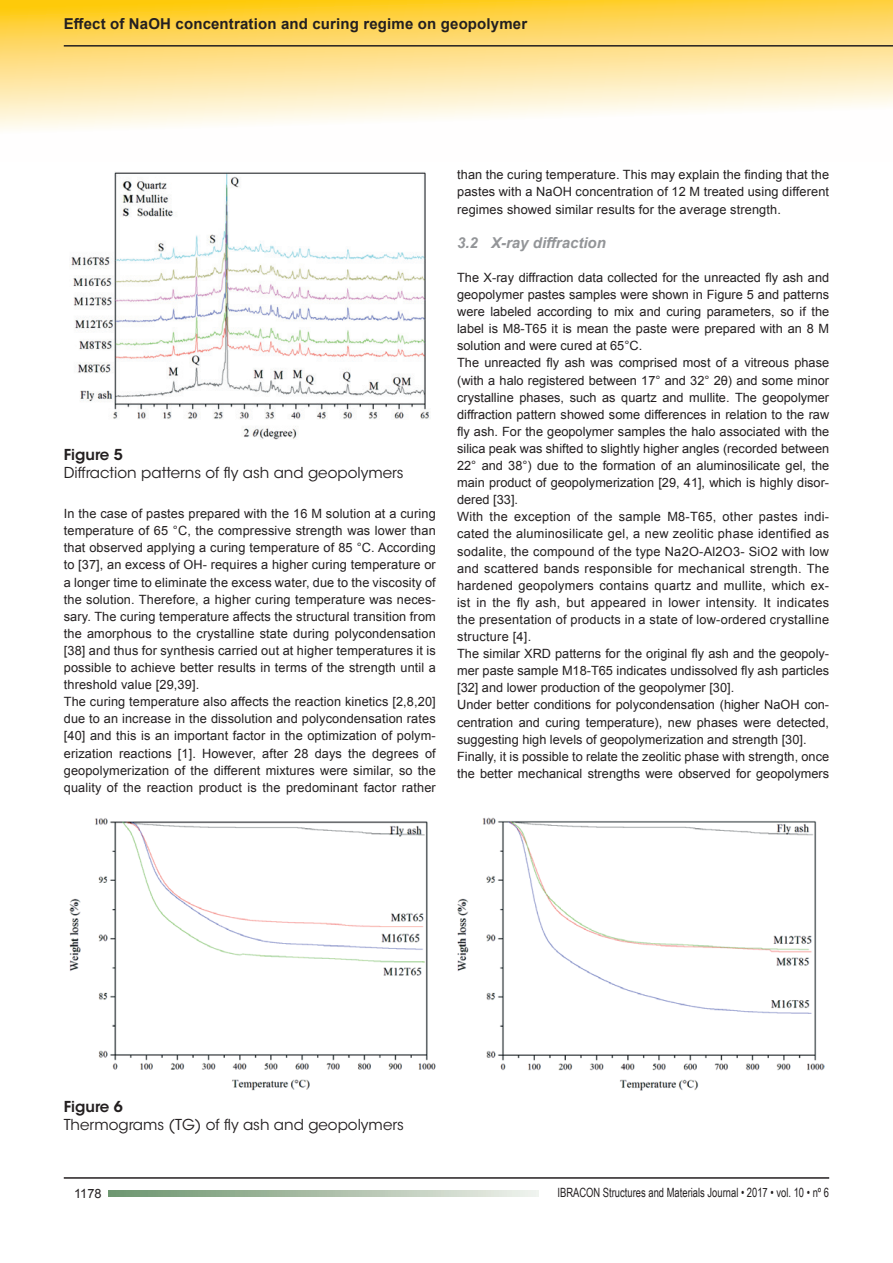
<style>
.page{position:relative;width:893px;height:1263px;background:#fff}
.page>*{position:absolute;margin:0;border:0;box-sizing:border-box;transform-origin:0 0}
.t1{font:15px "ITC Avant Garde Std";color:#231f20}
.t2{font:700 15px "Arial";letter-spacing:.01em;color:#231f20}
.t3{font:italic 700 15px "Arial";color:#939598}
.t4{font:600 15px "ITC Avant Garde Std";color:#231f20}
.t5{font:12.75px/17.1px "Arial";letter-spacing:.01em;color:#231f20}
.t6{font:12.75px "Arial Narrow";color:#231f20;scale:.9 1}
</style>
<div class="page">
<svg style="left:0;top:0;width:893px;height:130px;background:#fee498"></svg>
<hr style="left:64px;top:1177px;width:765px;height:2px;background:#231f20">
<hr style="left:64px;top:45px;width:829px;height:2px;background:#231f20">
<svg style="left:108px;top:1190px;width:431px;height:6px;background:#acc0aa"></svg>
<img style="left:71px;top:172px;width:359px;height:267px">
<img style="left:69px;top:817px;width:756px;height:274px">
<p class="t2" style="left:64px;top:13px;width:465px">Effect of NaOH concentration and curing regime on geopolymer</p>
<p class="t4" style="left:64px;top:445px;width:61px">Figure 5</p>
<p class="t1" style="left:64px;top:463px;width:341px">Diffraction patterns of fly ash and geopolymers</p>
<p class="t5" style="left:64px;top:505px;width:374px">In the case of pastes prepared with the 16 M solution at a curing temperature of 65 °C, the compressive strength was lower than that observed applying a curing temperature of 85 °C. According to [37], an excess of OH- requires a higher curing temperature or a longer time to eliminate the excess water, due to the viscosity of the solution. Therefore, a higher curing temperature was neces&shy;sary. The curing temperature affects the structural transition from the amorphous to the crystalline state during polycondensation [38] and thus for synthesis carried out at higher temperatures it is possible to achieve better results in terms of the strength until a threshold value [29,39].<br>The curing temperature also affects the reaction kinetics [2,8,20] due to an increase in the dissolution and polycondensation rates [40] and this is an important factor in the optimization of polym&shy;erization reactions [1]. However, after 28 days the degrees of geopolymerization of the different mixtures were similar, so the quality of the reaction product is the predominant factor rather</p>
<p class="t5" style="left:457px;top:166px;width:374px;text-align:justify">than the curing temperature. This may explain the finding that the pastes with a NaOH concentration of 12 M treated using different regimes showed similar results for the average strength.</p>
<p class="t3" style="left:457px;top:232px;width:150px">3.2 X-ray diffraction</p>
<p class="t5" style="left:457px;top:269px;width:374px">The X-ray diffraction data collected for the unreacted fly ash and geopolymer pastes samples were shown in Figure 5 and patterns were labeled according to mix and curing parameters, so if the label is M8-T65 it is mean the paste were prepared with an 8 M solution and were cured at 65°C.<br>The unreacted fly ash was comprised most of a vitreous phase (with a halo registered between 17° and 32° 2θ) and some minor crystalline phases, such as quartz and mullite. The geopolymer diffraction pattern showed some differences in relation to the raw fly ash. For the geopolymer samples the halo associated with the silica peak was shifted to slightly higher angles (recorded between 22° and 38°) due to the formation of an aluminosilicate gel, the main product of geopolymerization [29, 41], which is highly disor&shy;dered [33].<br>With the exception of the sample M8-T65, other pastes indi&shy;cated the aluminosilicate gel, a new zeolitic phase identified as sodalite, the compound of the type Na2O-Al2O3- SiO2 with low and scattered bands responsible for mechanical strength. The hardened geopolymers contains quartz and mullite, which ex&shy;ist in the fly ash, but appeared in lower intensity. It indicates the presentation of products in a state of low-ordered crystalline structure [4].<br>The similar XRD patterns for the original fly ash and the geopoly&shy;mer paste sample M18-T65 indicates undissolved fly ash particles [32] and lower production of the geopolymer [30].<br>Under better conditions for polycondensation (higher NaOH con&shy;centration and curing temperature), new phases were detected, suggesting high levels of geopolymerization and strength [30].<br>Finally, it is possible to relate the zeolitic phase with strength, once the better mechanical strengths were observed for geopolymers</p>
<p class="t4" style="left:64px;top:1097px;width:61px">Figure 6</p>
<p class="t1" style="left:64px;top:1116px;width:342px">Thermograms (TG) of fly ash and geopolymers</p>
<p class="t5" style="left:74px;top:1185px;width:29px">1178</p>
<p class="t6" style="left:557px;top:1183px;width:303px">IBRACON Structures and Materials Journal • 2017 • vol. 10 • nº 6</p>
</div>
